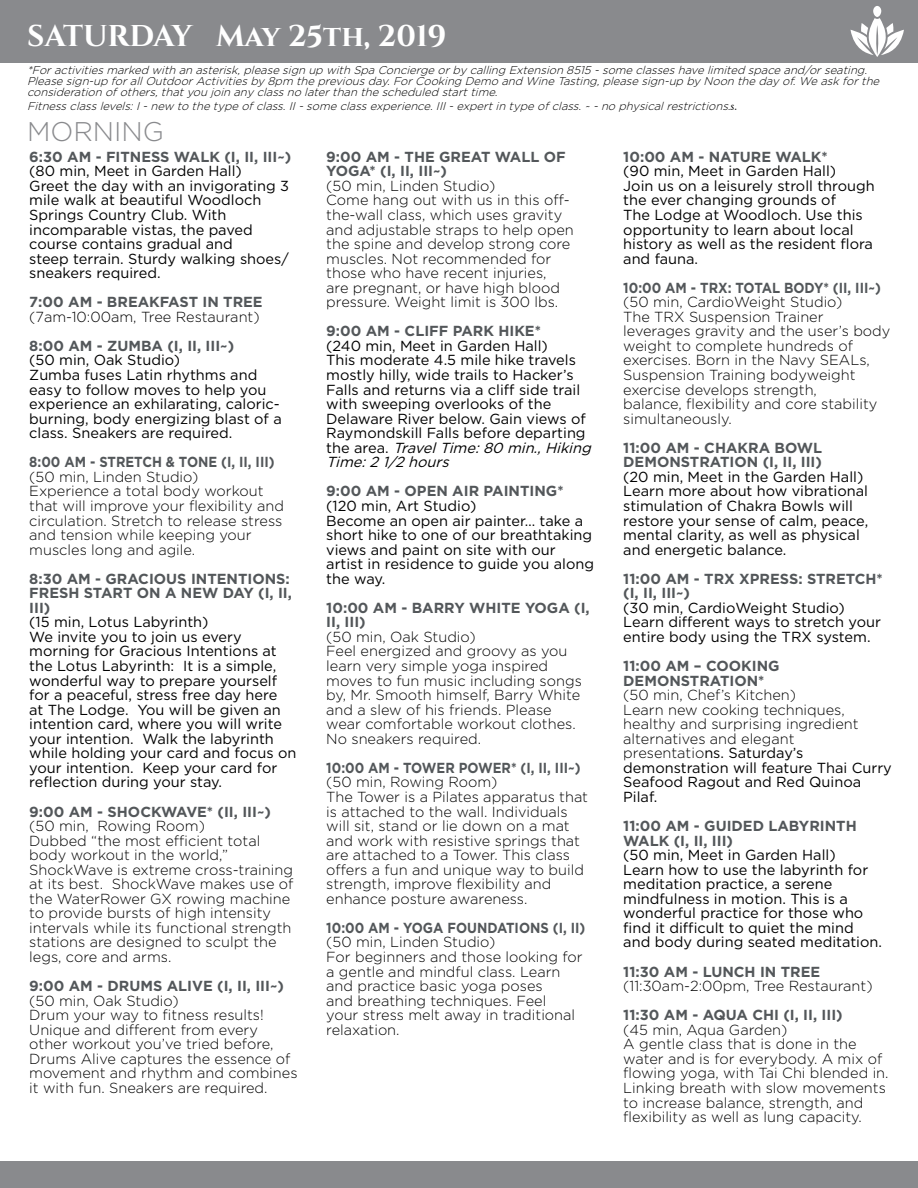
<style>
.page{position:relative;width:918px;height:1188px;background:#fff}
.page>*{position:absolute;margin:0;border:0;box-sizing:border-box;transform-origin:0 0}
.t1{font:700 30px "Cinzel";color:#fff}
.t2{font:300 27px "Gotham";color:#898a8d}
.t3{font:300 14.55px/14.5px "Gotham";color:#000}
.t4{font:14.55px/14.5px "Gotham";color:#000}
.t5{font:700 14.55px/14.5px "Gotham";color:#53575a}
.t6{font:700 14.55px "Gotham";color:#53575a;scale:.9 1}
.t7{font:italic 300 11.25px/11.2px "Gotham";color:#000}
.s1{font-family:"Goudy Old Style T";font-weight:400;font-size:13.5px}
.s2{font-style:italic}
.s3{font-weight:400}
</style>
<div class="page">
<div style="left:0;top:1161px;width:918px;height:27px;background:#898a8d"></div>
<div style="left:0;top:0;width:918px;height:63px;background:#898a8d"></div>
<div style="left:873px;top:6px;width:8px;height:11px;background:#fff;border-radius:50%"></div>
<svg style="left:850px;top:18px;width:54px;height:39px"></svg>
<h1 class="t1" style="left:27px;top:17px;width:421px">SATURDAY May 25th, 2019</h1>
<p class="t7" style="left:27px;top:64px;width:857px">*Foractivitiesmarked with an asterisk,pleasesign up with SpaConciergeorbycalling Extension 8515 -someclasseshavelimited spaceand/orseating.<br>Pleasesign-up forallOutdoorActivitiesby8pm thepreviousday.ForCooking Demo and WineTasting,pleasesign-up byNoon thedayof.Weaskforthe consideration ofothers,thatyou join anyclassno laterthan thescheduled starttime.</p>
<p class="t7" style="left:27px;top:100px;width:712px">Fitnessclasslevels:I-new to thetypeofclass.II-someclassexperience.III-expertin typeofclass.~-no physicalrestrictions.<span class="s1">s .</span></p>
<h2 class="t2" style="left:27px;top:114px;width:139px">MORNING</h2>
<p class="t5" style="left:29px;top:149px;width:263px">6:30 AM - FITNESS WALK (I, II, III~)</p>
<p class="t4" style="left:29px;top:164px;width:261px">(80 min, Meet in Garden Hall)<br>Greet the day with an invigorating 3 mile walk at beautiful Woodloch<br>Springs Country Club. With incomparable vistas, the paved course contains gradual and<br>steep terrain. Sturdy walking shoes/ sneakers required.</p>
<p class="t5" style="left:29px;top:295px;width:235px">7:00 AM - BREAKFAST IN TREE</p>
<p class="t3" style="left:29px;top:309px;width:232px">(7am-10:00am, Tree Restaurant)</p>
<p class="t5" style="left:29px;top:338px;width:206px">8:00 AM - ZUMBA (I, II, III~)</p>
<p class="t4" style="left:29px;top:353px;width:254px">(50 min, Oak Studio)<br>Zumba fuses Latin rhythms and easy to follow moves to help you experience an exhilarating, caloric&shy;burning, body energizing blast of a class. Sneakers are required.</p>
<p class="t6" style="left:29px;top:453px;width:274px">8:00 AM - STRETCH &amp; TONE (I, II, III)</p>
<p class="t3" style="left:29px;top:469px;width:256px">(50 min, Linden Studio)<br>Experience a total body workout that will improve your flexibility and circulation. Stretch to release stress and tension while keeping your muscles long and agile.</p>
<p class="t5" style="left:29px;top:571px;width:264px">8:30 AM - GRACIOUS INTENTIONS:<br>FRESH START ON A NEW DAY (I, II,<br>III)</p>
<p class="t4" style="left:29px;top:615px;width:269px">(15 min, Lotus Labyrinth)<br>We invite you to join us every morning for Gracious Intentions at the Lotus Labyrinth: It is a simple, wonderful way to prepare yourself for a peaceful, stress free day here<br>at The Lodge. You will be given an intention card, where you will write your intention. Walk the labyrinth while holding your card and focus on your intention. Keep your card for reflection during your stay.</p>
<p class="t5" style="left:29px;top:804px;width:243px">9:00 AM - SHOCKWAVE* (II, III~)</p>
<p class="t3" style="left:29px;top:818px;width:266px">(50 min, Rowing Room)<br>Dubbed “the most efficient total body workout in the world,”<br>ShockWave is extreme cross-training at its best. ShockWave makes use of the WaterRower GX rowing machine to provide bursts of high intensity intervals while its functional strength stations are designed to sculpt the legs, core and arms.</p>
<p class="t5" style="left:29px;top:979px;width:256px">9:00 AM - DRUMS ALIVE (I, II, III~)</p>
<p class="t3" style="left:29px;top:993px;width:270px">(50 min, Oak Studio)<br>Drum your way to fitness results!<br>Unique and different from every other workout you’ve tried before,<br>Drums Alive captures the essence of movement and rhythm and combines it with fun. Sneakers are required.</p>
<p class="t5" style="left:326px;top:149px;width:241px">9:00 AM - THE GREAT WALL OF<br>YOGA* (I, II, III~)</p>
<p class="t3" style="left:326px;top:178px;width:249px">(50 min, Linden Studio)<br>Come hang out with us in this off&shy;the-wall class, which uses gravity and adjustable straps to help open the spine and develop strong core muscles. Not recommended for those who have recent injuries,<br>are pregnant, or have high blood pressure. Weight limit is 300 lbs.</p>
<p class="t5" style="left:326px;top:324px;width:216px">9:00 AM - CLIFF PARK HIKE*</p>
<p class="t4" style="left:326px;top:338px;width:270px">(240 min, Meet in Garden Hall)<br>This moderate 4.5 mile hike travels mostly hilly, wide trails to Hacker’s Falls and returns via a cliff side trail with sweeping overlooks of the Delaware River below. Gain views of Raymondskill Falls before departing t h e a r e a . <span class="s2">TravelTime:80 min.,Hiking Time:2 1⁄2 hours</span></p>
<p class="t5" style="left:326px;top:484px;width:239px">9:00 AM - OPEN AIR PAINTING*</p>
<p class="t4" style="left:326px;top:498px;width:269px">(120 min, Art Studio)<br>Become an open air painter… take a short hike to one of our breathtaking views and paint on site with our artist in residence to guide you along the way.</p>
<p class="t5" style="left:326px;top:600px;width:265px">10:00 AM - BARRY WHITE YOGA (I,<br>II, III)</p>
<p class="t3" style="left:326px;top:629px;width:257px">(50 min, Oak Studio)<br>Feel energized and groovy as you learn very simple yoga inspired moves to fun music including songs by, Mr. Smooth himself, Barry White and a slew of his friends. Please wear comfortable workout clothes.<br>No sneakers required.</p>
<p class="t6" style="left:326px;top:758px;width:284px">10:00 AM - TOWER POWER* (I, II, III~)</p>
<p class="t3" style="left:326px;top:775px;width:263px">(50 min, Rowing Room)<br>The Tower is a Pilates apparatus that is attached to the wall. Individuals will sit, stand or lie down on a mat and work with resistive springs that are attached to a Tower. This class offers a fun and unique way to build strength, improve flexibility and enhance posture awareness.</p>
<p class="t6" style="left:326px;top:918px;width:289px">10:00 AM - YOGA FOUNDATIONS (I, II)</p>
<p class="t3" style="left:326px;top:935px;width:258px">(50 min, Linden Studio)<br>For beginners and those looking for a gentle and mindful class. Learn and practice basic yoga poses<br>and breathing techniques. Feel<br>your stress melt away in traditional relaxation.</p>
<p class="t5" style="left:623px;top:149px;width:206px">10:00 AM - NATURE WALK*</p>
<p class="t4" style="left:623px;top:164px;width:253px">(90 min, Meet in Garden Hall)<br>Join us on a leisurely stroll through the ever changing grounds of<br>The Lodge at Woodloch. Use this opportunity to learn about local history as well as the resident flora and fauna.</p>
<p class="t6" style="left:623px;top:278px;width:288px">10:00 AM - TRX: TOTAL BODY* (II, III~)</p>
<p class="t3" style="left:623px;top:294px;width:269px">(50 min, CardioWeight Studio)<br>The TRX Suspension Trainer leverages gravity and the user’s body weight to complete hundreds of exercises. Born in the Navy SEALs,<br>Suspension Training bodyweight exercise develops strength,<br>balance, flexibility and core stability simultaneously.</p>
<p class="t5" style="left:623px;top:440px;width:200px">11:00 AM - CHAKRA BOWL<br>DEMONSTRATION (I, II, III)</p>
<p class="t4" style="left:623px;top:469px;width:246px">(20 min, Meet in the Garden Hall)<br>Learn more about how vibrational stimulation of Chakra Bowls will restore your sense of calm, peace, mental clarity, as well as physical and energetic balance.</p>
<p class="t5" style="left:623px;top:571px;width:261px">11:00 AM - TRX XPRESS: STRETCH* (I, II, III~)</p>
<p class="t4" style="left:623px;top:600px;width:259px">(30 min, CardioWeight Studio)<br>Learn different ways to stretch your entire body using the TRX system.</p>
<p class="t5" style="left:623px;top:658px;width:158px">11:00 AM – COOKING<br>DEMONSTRATION*</p>
<p class="t3" style="left:623px;top:687px;width:270px">(50 min, Chef’s Kitchen)<br>Learn new cooking techniques, healthy and surprising ingredient alternatives and elegant presentatio<span class="s3">ns. Saturday’s demonstration will feature Thai Curry<br>Seafood Ragout and Red Quinoa<br>Pilaf.</span></p>
<p class="t5" style="left:623px;top:819px;width:235px">11:00 AM - GUIDED LABYRINTH<br>WALK (I, II, III)</p>
<p class="t4" style="left:623px;top:847px;width:260px">(50 min, Meet in Garden Hall)<br>Learn how to use the labyrinth for meditation practice, a serene mindfulness in motion. This is a wonderful practice for those who find it difficult to quiet the mind and body during seated meditation.</p>
<p class="t5" style="left:623px;top:964px;width:198px">11:30 AM - LUNCH IN TREE</p>
<p class="t3" style="left:623px;top:978px;width:251px">(11:30am-2:00pm, Tree Restaurant)</p>
<p class="t5" style="left:623px;top:1008px;width:221px">11:30 AM - AQUA CHI (I, II, III)</p>
<p class="t3" style="left:623px;top:1022px;width:267px">(45 min, Aqua Garden)<br>A gentle class that is done in the water and is for everybody. A mix of flowing yoga, with Tai Chi blended in.<br>Linking breath with slow movements to increase balance, strength, and flexibility as well as lung capacity.</p>
</div>
